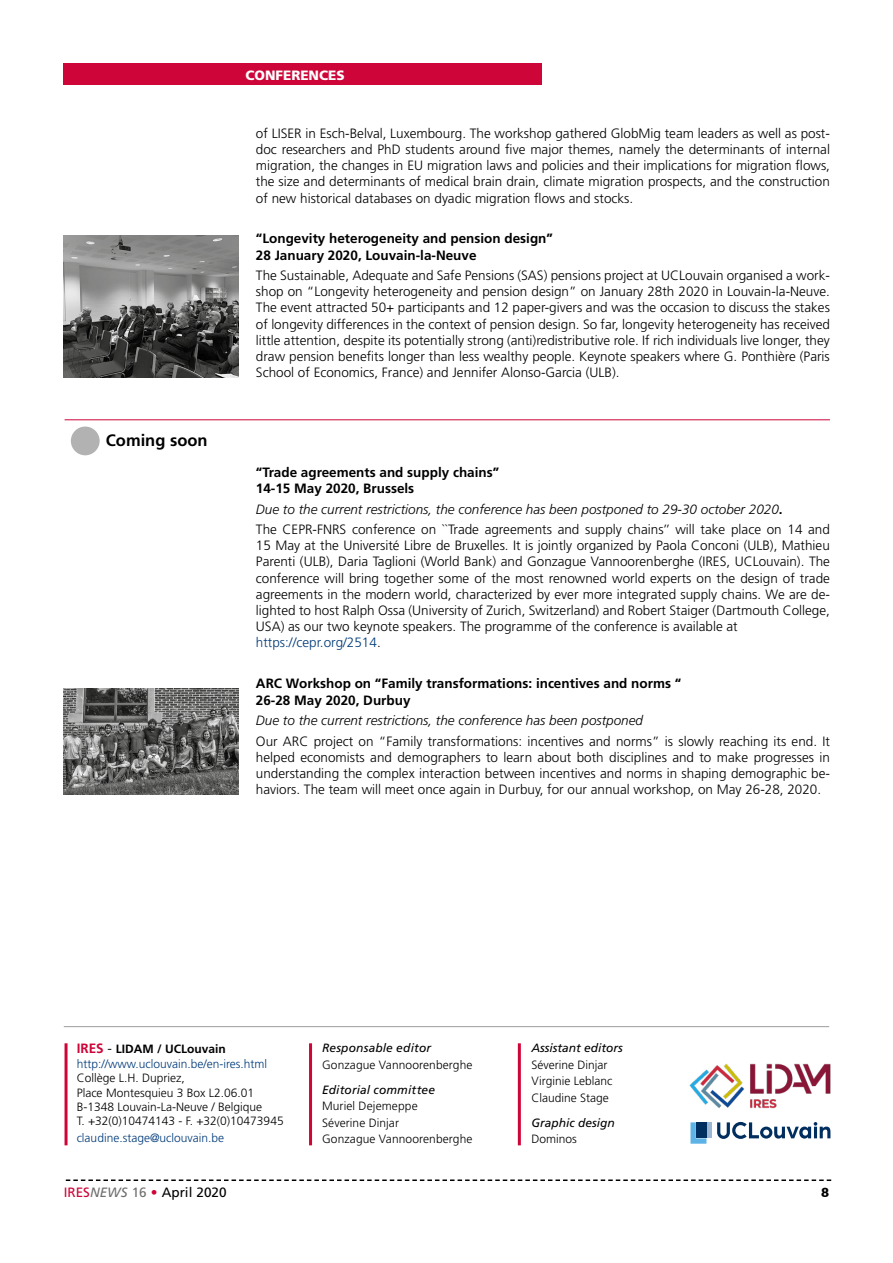
<style>
.page{position:relative;width:893px;height:1263px;background:#fff}
.page>*{position:absolute;margin:0;border:0;box-sizing:border-box;transform-origin:0 0}
.t1{font:700 16.5px "Frutiger";color:#000}
.t2{font:300 13.5px/16.2px "Frutiger";color:#000;text-align:justify}
.t3{font:700 13.5px/16.2px "Frutiger";color:#000}
.t4{font:italic 300 13.5px "Frutiger";color:#000}
.t5{font:13.5px "Frutiger";color:#000}
.t6{font:900 13.5px "Frutiger";color:#fff}
.t7{font:700 13.5px "Gill Sans";color:#000}
.t8{font:300 12px/16.5px "Frutiger";color:#000}
.t9{font:300 12px/14.4px "Frutiger";color:#003a78}
.t10{font:italic 12px "Frutiger";letter-spacing:.005em;color:#000}
.s1{font-size:82.5px;color:#b3b2b2}
.s2{font-style:italic}
.s3{font-weight:700}
.s4{color:#003a78}
.s5{font-weight:700;font-size:13.5px;color:#ce0538}
.s6{font-size:13.5px;color:#000}
.s7{font-weight:700;color:#000}
.s8{color:#ce0538}
.s9{font-style:italic;color:#706f6f}
.s10{color:#706f6f}
</style>
<div class="page">
<svg style="left:66px;top:1179px;width:765px;height:2px"></svg>
<div style="left:64px;top:64px;width:478px;height:21px;background:#ce0538"></div>
<hr style="left:65px;top:419px;width:765px;height:1px;background:#ce0538">
<hr style="left:65px;top:1043px;width:3px;height:102px;background:#ce0538">
<hr style="left:309px;top:1043px;width:3px;height:102px;background:#ce0538">
<hr style="left:518px;top:1043px;width:3px;height:102px;background:#ce0538">
<img style="left:689px;top:1063px;width:142px;height:46px">
<div style="left:706px;top:1122px;width:6px;height:16px;background:#9cb7d4"></div>
<svg style="left:690px;top:1122px;width:16px;height:22px"></svg>
<div style="left:696px;top:1122px;width:10px;height:16px;background:#002e5f"></div>
<svg style="left:717px;top:1122px;width:113px;height:17px"></svg>
<hr style="left:64px;top:1026px;width:765px;height:1px;background:#9d9d9c">
<img style="left:64px;top:235px;width:174px;height:143px">
<img style="left:64px;top:688px;width:174px;height:106px">
<p class="t6" style="left:246px;top:67px;width:101px">CONFERENCES</p>
<p class="t1" style="left:65px;top:430px;width:144px"><span class="s1">•</span>Coming soon</p>
<p class="t2" style="left:256px;top:125px;width:576px">of LISER in Esch-Belval, Luxembourg. The workshop gathered GlobMig team leaders as well as post&shy;doc researchers and PhD students around five major themes, namely the determinants of internal migration, the changes in EU migration laws and policies and their implications for migration flows, the size and determinants of medical brain drain, climate migration prospects, and the construction of new historical databases on dyadic migration flows and stocks.</p>
<p class="t3" style="left:256px;top:231px;width:299px">“Longevity heterogeneity and pension design”<br>28 January 2020, Louvain-la-Neuve</p>
<p class="t2" style="left:256px;top:267px;width:576px">The Sustainable, Adequate and Safe Pensions (SAS) pensions project at UCLouvain organised a work&shy;shop on “Longevity heterogeneity and pension design” on January 28th 2020 in Louvain-la-Neuve.<br>The event attracted 50+ participants and 12 paper-givers and was the occasion to discuss the stakes of longevity differences in the context of pension design. So far, longevity heterogeneity has received little attention, despite its potentially strong (anti)redistributive role. If rich individuals live longer, they draw pension benefits longer than less wealthy people. Keynote speakers where G. Ponthière (Paris School of Economics, France) and Jennifer Alonso-Garcia (ULB).</p>
<p class="t3" style="left:256px;top:464px;width:245px">“Trade agreements and supply chains”<br>14-15 May 2020, Brussels</p>
<p class="t2" style="left:256px;top:499px;width:575px;line-height:20.4px"><span class="s2">Due to the current restrictions, the conference has been postponed to 29-30 october 2020</span><span class="s3">.<br></span>The CEPR-FNRS conference on ``Trade agreements and supply chains’’ will take place on 14 and</p>
<p class="t2" style="left:256px;top:538px;width:576px;text-align:left">15 May at the Université Libre de Bruxelles. It is jointly organized by Paola Conconi (ULB), Mathieu Parenti (ULB), Daria Taglioni (World Bank) and Gonzague Vannoorenberghe (IRES, UCLouvain). The conference will bring together some of the most renowned world experts on the design of trade agreements in the modern world, characterized by ever more integrated supply chains. We are de&shy;lighted to host Ralph Ossa (University of Zurich, Switzerland) and Robert Staiger (Dartmouth College, USA) as our two keynote speakers. The programme of the conference is available at <span class="s4">https://cepr.org/2514</span>.</p>
<p class="t3" style="left:256px;top:676px;width:427px">ARC Workshop on “Family transformations: incentives and norms “<br>26-28 May 2020, Durbuy</p>
<p class="t4" style="left:256px;top:713px;width:389px">Due to the current restrictions, the conference has been postponed</p>
<p class="t2" style="left:256px;top:733px;width:575px">Our ARC project on “Family transformations: incentives and norms” is slowly reaching its end. It helped economists and demographers to learn about both disciplines and to make progresses in understanding the complex interaction between incentives and norms in shaping demographic be&shy;haviors. The team will meet once again in Durbuy, for our annual workshop, on May 26-28, 2020.</p>
<p class="t9" style="left:77px;top:1042px;width:192px"><span class="s5">IRES</span> <span class="s6">-</span> <span class="s7">LIDAM / UCLouvain </span>http://www.uclouvain.be/en-ires.html</p>
<p class="t8" style="left:77px;top:1071px;width:208px;line-height:14.4px">Collège L.H. Dupriez,<br>Place Montesquieu 3 Box L2.06.01<br>B-1348 Louvain-La-Neuve / Belgique<br>T. +32(0)10474143 - F. +32(0)10473945</p>
<p class="t9" style="left:77px;top:1131px;width:149px">claudine.stage@uclouvain.be</p>
<p class="t10" style="left:322px;top:1041px;width:111px">Responsable editor</p>
<p class="t8" style="left:322px;top:1056px;width:152px">Gonzague Vannoorenberghe</p>
<p class="t10" style="left:322px;top:1083px;width:115px">Editorial committee</p>
<p class="t8" style="left:322px;top:1098px;width:152px">Muriel Dejemeppe<br>Séverine Dinjar<br>Gonzague Vannoorenberghe</p>
<p class="t10" style="left:532px;top:1041px;width:93px">Assistant editors</p>
<p class="t8" style="left:532px;top:1056px;width:82px">Séverine Dinjar<br>Virginie Leblanc<br>Claudine Stage</p>
<p class="t10" style="left:532px;top:1116px;width:85px">Graphic design</p>
<p class="t8" style="left:532px;top:1131px;width:47px">Dominos</p>
<p class="t5" style="left:64px;top:1184px;width:164px"><span class="s8">IRES</span><span class="s9">NEWS</span> <span class="s10">16</span> <span class="s8">•</span> April 2020</p>
<p class="t7" style="left:821px;top:1182px;width:10px">8</p>
</div>
